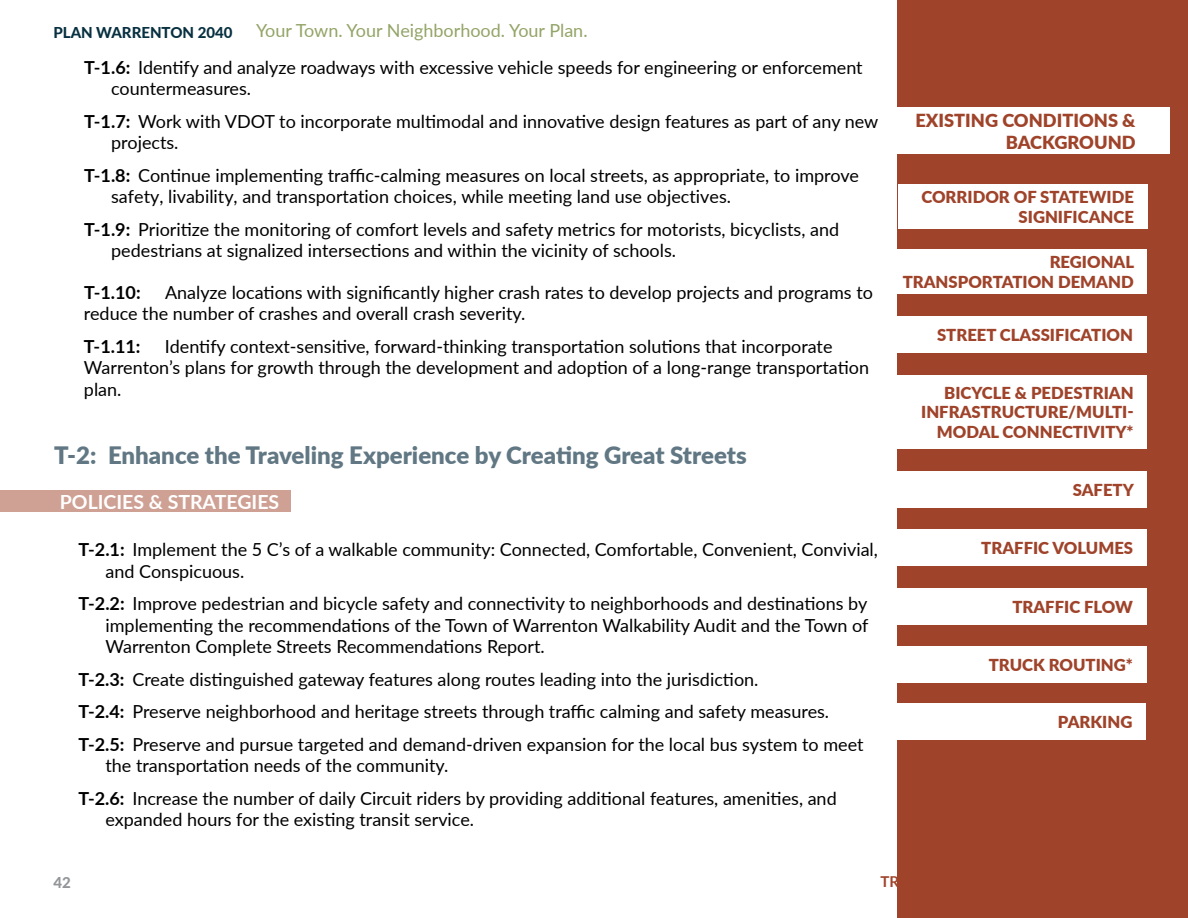
<style>
.page{position:relative;width:1188px;height:918px;background:#fff}
.page>*{position:absolute;margin:0;border:0;box-sizing:border-box;transform-origin:0 0}
.t1{font:900 24px "Lato";color:#617884}
.t2{font:700 19.5px "Lato";color:#fff}
.t3{font:18px/32.4px "Lato";color:#000}
.t4{font:900 18px/21.6px "Lato";color:#9f432a;text-align:right}
.t5{font:700 18px "Lato";color:#000}
.t6{font:900 16.5px/19.8px "Lato";color:#9f432a;text-align:right}
.t7{font:800 15px "Lato";color:#073040}
.t8{font:800 15px "Lato";color:#939598}
.s1{color:#93a467}
.s2{font-weight:700}
</style>
<div class="page">
<div style="left:897px;top:0;width:291px;height:918px;background:#9f432a"></div>
<div style="left:896px;top:107px;width:273px;height:47px;background:#fff"></div>
<div style="left:898px;top:184px;width:250px;height:45px;background:#fff"></div>
<div style="left:897px;top:316px;width:250px;height:37px;background:#fff"></div>
<div style="left:897px;top:249px;width:250px;height:45px;background:#fff"></div>
<div style="left:897px;top:375px;width:250px;height:74px;background:#fff"></div>
<div style="left:897px;top:471px;width:250px;height:36px;background:#fff"></div>
<div style="left:897px;top:530px;width:250px;height:36px;background:#fff"></div>
<div style="left:897px;top:588px;width:250px;height:36px;background:#fff"></div>
<div style="left:897px;top:647px;width:250px;height:36px;background:#fff"></div>
<div style="left:896px;top:704px;width:250px;height:36px;background:#fff"></div>
<div style="left:0;top:490px;width:291px;height:22px;background:#cfa194"></div>
<p class="t3" style="left:84px;top:12px;width:780px;line-height:36.6px;text-indent:172px"><span class="s1">Your Town. Your Neighborhood. Your Plan.<br></span><span class="s2">T-1.6:</span> Identify and analyze roadways with excessive vehicle speeds for engineering or enforcement</p>
<p class="t3" style="left:84px;top:72px;width:796px;text-indent:27px">countermeasures.<br><span class="s2">T-1.7:</span> Work with VDOT to incorporate multimodal and innovative design features as part of any new</p>
<p class="t3" style="left:84px;top:126px;width:776px;text-indent:27px">projects.<br><span class="s2">T-1.8:</span> Continue implementing traffic-calming measures on local streets, as appropriate, to improve</p>
<p class="t3" style="left:84px;top:180px;width:756px;text-indent:27px">safety, livability, and transportation choices, while meeting land use objectives.<br><span class="s2">T-1.9:</span> Prioritize the monitoring of comfort levels and safety metrics for motorists, bicyclists, and</p>
<p class="t3" style="left:111px;top:234px;width:566px">pedestrians at signalized intersections and within the vicinity of schools.</p>
<p class="t7" style="left:53px;top:21px;width:181px">PLAN WARRENTON 2040</p>
<p class="t3" style="left:84px;top:280px;width:790px;line-height:21.6px;text-indent:81px">Analyze locations with significantly higher crash rates to develop projects and programs to reduce the number of crashes and overall crash severity.</p>
<p class="t5" style="left:84px;top:333px;width:58px">T-1.11:</p>
<p class="t5" style="left:84px;top:279px;width:58px">T-1.10:</p>
<p class="t3" style="left:84px;top:334px;width:787px;line-height:21.6px;text-indent:81px">Identify context-sensitive, forward-thinking transportation solutions that incorporate<br>Warrenton’s plans for growth through the development and adoption of a long-range transportation plan.</p>
<h1 class="t1" style="left:54px;top:437px;width:694px">T-2: Enhance the Traveling Experience by Creating Great Streets</h1>
<p class="t2" style="left:60px;top:488px;width:221px">POLICIES &amp; STRATEGIES</p>
<p class="t3" style="left:105px;top:538px;width:774px;line-height:21.6px;text-indent:-27px"><span class="s2">T-2.1:</span> Implement the 5 C’s of a walkable community: Connected, Comfortable, Convenient, Convivial, and Conspicuous.</p>
<p class="t3" style="left:105px;top:592px;width:765px;line-height:21.6px;text-align:justify;text-indent:-27px"><span class="s2">T-2.2:</span> Improve pedestrian and bicycle safety and connectivity to neighborhoods and destinations by implementing the recommendations of the Town of Warrenton Walkability Audit and the Town of Warrenton Complete Streets Recommendations Report.</p>
<p class="t3" style="left:78px;top:662px;width:787px"><span class="s2">T-2.3:</span> Create distinguished gateway features along routes leading into the jurisdiction.<br><span class="s2">T-2.4:</span> Preserve neighborhood and heritage streets through traffic calming and safety measures.<br><span class="s2">T-2.5:</span> Preserve and pursue targeted and demand-driven expansion for the local bus system to meet</p>
<p class="t3" style="left:78px;top:749px;width:760px;text-indent:27px">the transportation needs of the community.<br><span class="s2">T-2.6:</span> Increase the number of daily Circuit riders by providing additional features, amenities, and</p>
<p class="t3" style="left:105px;top:803px;width:370px">expanded hours for the existing transit service.</p>
<p class="t8" style="left:53px;top:871px;width:19px">42</p>
<p class="t4" style="left:915px;top:109px;width:222px">EXISTING CONDITIONS &amp;<br>BACKGROUND</p>
<p class="t6" style="left:921px;top:186px;width:214px">CORRIDOR OF STATEWIDE<br>SIGNIFICANCE</p>
<p class="t6" style="left:903px;top:252px;width:233px">REGIONAL<br>TRANSPORTATION DEMAND</p>
<p class="t6" style="left:937px;top:325px;width:198px">STREET CLASSIFICATION</p>
<p class="t6" style="left:921px;top:382px;width:214px">BICYCLE &amp; PEDESTRIAN<br>INFRASTRUCTURE/MULTI-<br>MODAL CONNECTIVITY*</p>
<p class="t6" style="left:1073px;top:479px;width:63px">SAFETY</p>
<p class="t6" style="left:981px;top:538px;width:153px">TRAFFIC VOLUMES</p>
<p class="t6" style="left:1012px;top:596px;width:122px">TRAFFIC FLOW</p>
<p class="t6" style="left:989px;top:655px;width:146px">TRUCK ROUTING*</p>
<p class="t6" style="left:1058px;top:712px;width:76px">PARKING</p>
</div>
